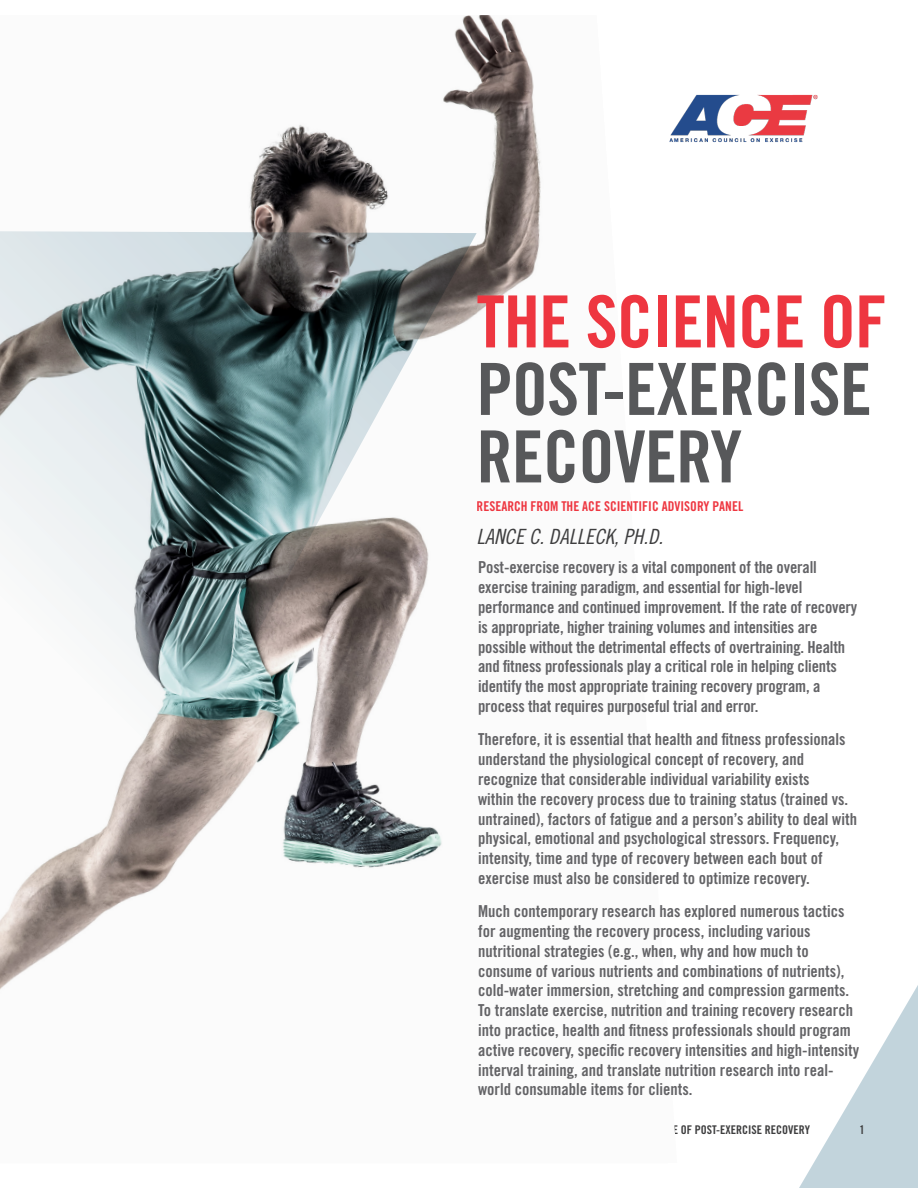
<style>
.page{position:relative;width:918px;height:1188px;background:#fff}
.page>*{position:absolute;margin:0;border:0;box-sizing:border-box;transform-origin:0 0}
.Headline{font:72px/67.5px "Trade Gothic LT Std Bd Cn 20";letter-spacing:-.01em;color:#57585a}
.Headline-2{font:21px "Trade Gothic LT Std Cn 18 Obl";color:#3e3e3f}
.Body_Copy{font:16.5px/19.8px "Trade Gothic LT Std Bd Cn 20";color:#636366}
.Headline-3{font:13.5px "Trade Gothic LT Std Bd Cn 20";color:#ee3640}
.t1{font:12px "Trade Gothic LT Std Bd Cn 20";color:#3e3e3f}
.s1{color:#ee3640}
</style>
<div class="page">
<svg style="left:799px;top:985px;width:119px;height:203px"></svg>
<img style="left:249px;top:15px;width:292px;height:299px">
<img style="left:669px;top:94px;width:149px;height:49px">
<svg style="left:0;top:231px;width:477px;height:759px"></svg>
<p class="Headline" style="left:477px;top:287px;width:412px"><span class="s1">THE SCIENCE OF<br></span>POST-EXERCISE</p>
<p class="Headline" style="left:477px;top:422px;width:267px">RECOVERY</p>
<p class="Headline-3" style="left:477px;top:498px;width:268px">RESEARCH FROM THE ACE SCIENTIFIC ADVISORY PANEL</p>
<p class="Headline-2" style="left:477px;top:524px;width:188px">LANCE C. DALLECK, PH.D.</p>
<p class="Body_Copy" style="left:478px;top:558px;width:381px">Post-exercise recovery is a vital component of the overall exercise training paradigm, and essential for high-level performance and continued improvement. If the rate of recovery is appropriate, higher training volumes and intensities are possible without the detrimental effects of overtraining. Health and fitness professionals play a critical role in helping clients identify the most appropriate training recovery program, a process that requires purposeful trial and error.</p>
<p class="Body_Copy" style="left:478px;top:729px;width:380px">Therefore, it is essential that health and fitness professionals understand the physiological concept of recovery, and recognize that considerable individual variability exists<br>within the recovery process due to training status (trained vs. untrained), factors of fatigue and a person’s ability to deal with physical, emotional and psychological stressors. Frequency, intensity, time and type of recovery between each bout of exercise must also be considered to optimize recovery.</p>
<p class="Body_Copy" style="left:478px;top:901px;width:382px">Much contemporary research has explored numerous tactics for augmenting the recovery process, including various nutritional strategies (e.g., when, why and how much to consume of various nutrients and combinations of nutrients), cold-water immersion, stretching and compression garments.<br>To translate exercise, nutrition and training recovery research into practice, health and fitness professionals should program active recovery, specific recovery intensities and high-intensity interval training, and translate nutrition research into real&shy;world consumable items for clients.</p>
<p class="t1" style="left:622px;top:1122px;width:189px">THE SCIENCE OF POST-EXERCISE RECOVERY</p>
<p class="t1" style="left:859px;top:1122px;width:7px">1</p>
</div>
